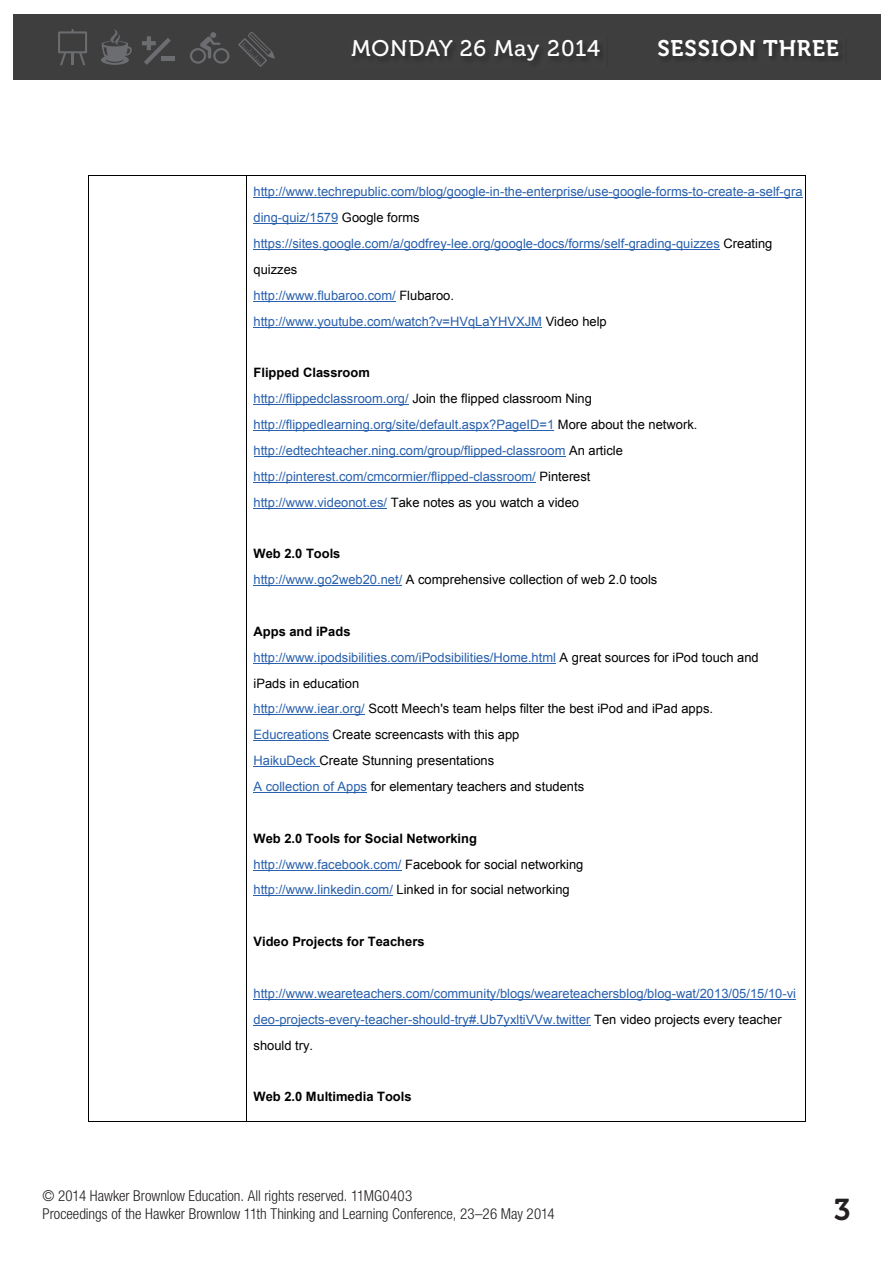
<style>
.page{position:relative;width:893px;height:1263px;background:#fff}
.page>*{position:absolute;margin:0;border:0;box-sizing:border-box;transform-origin:0 0}
.t1{font:30px "Museo 700";color:#231f20}
.t2{font:22.5px "Museo 500";letter-spacing:.04em;color:#fff}
.t3{font:22.5px "Museo 700";letter-spacing:.04em;color:#fff}
.t4{font:300 condensed 15px/18px "Helvetica Neue LT Std";color:#231f20}
.t5{font:12.9px/25.8px "Arial";color:#2860ad}
.t6{font:12.9px/25.8px "Arial";color:#000001}
.t7{font:700 12.9px "Arial";color:#000001}
.s1{color:#000001}
.s2{font-weight:700;color:#000001}
.s3{font-weight:700}
.s4{color:#2860ad}
</style>
<div class="page">
<div style="left:13px;top:14px;width:867px;height:65px;background:#3e3e3f"></div>
<svg style="left:238px;top:32px;width:37px;height:35px"></svg>
<svg style="left:101px;top:29px;width:31px;height:36px"></svg>
<svg style="left:190px;top:32px;width:39px;height:32px"></svg>
<hr style="left:161px;top:57px;width:14px;height:4px;background:#6c6d70">
<svg style="left:142px;top:36px;width:29px;height:29px"></svg>
<svg style="left:58px;top:29px;width:29px;height:36px"></svg>
<hr style="left:246px;top:175px;width:559px;height:1px;background:#000001">
<hr style="left:246px;top:1121px;width:559px;height:1px;background:#000001">
<hr style="left:804px;top:175px;width:1px;height:947px;background:#000001">
<hr style="left:88px;top:175px;width:159px;height:1px;background:#000001">
<hr style="left:88px;top:1121px;width:159px;height:1px;background:#000001">
<hr style="left:88px;top:175px;width:1px;height:947px;background:#000001">
<hr style="left:246px;top:175px;width:1px;height:947px;background:#000001">
<hr style="left:254px;top:197px;width:549px;height:1px;background:#2860ad">
<hr style="left:254px;top:223px;width:84px;height:1px;background:#2860ad">
<hr style="left:254px;top:249px;width:466px;height:1px;background:#2860ad">
<hr style="left:254px;top:301px;width:142px;height:1px;background:#2860ad">
<hr style="left:254px;top:326px;width:288px;height:1px;background:#2860ad">
<hr style="left:254px;top:404px;width:155px;height:1px;background:#2860ad">
<hr style="left:254px;top:430px;width:300px;height:1px;background:#2860ad">
<hr style="left:254px;top:456px;width:311px;height:1px;background:#2860ad">
<hr style="left:254px;top:482px;width:282px;height:1px;background:#2860ad">
<hr style="left:254px;top:507px;width:133px;height:1px;background:#2860ad">
<hr style="left:254px;top:585px;width:148px;height:1px;background:#2860ad">
<hr style="left:254px;top:663px;width:302px;height:1px;background:#2860ad">
<hr style="left:254px;top:714px;width:111px;height:1px;background:#2860ad">
<hr style="left:254px;top:740px;width:75px;height:1px;background:#2860ad">
<hr style="left:254px;top:766px;width:66px;height:1px;background:#2860ad">
<hr style="left:254px;top:792px;width:113px;height:1px;background:#2860ad">
<hr style="left:254px;top:869px;width:148px;height:1px;background:#2860ad">
<hr style="left:254px;top:895px;width:139px;height:1px;background:#2860ad">
<hr style="left:254px;top:999px;width:542px;height:1px;background:#2860ad">
<hr style="left:254px;top:1025px;width:337px;height:1px;background:#2860ad">
<h2 class="t2" style="left:351px;top:40px;width:250px">MONDAY 26 May 2014</h2>
<h2 class="t3" style="left:657px;top:40px;width:183px">SESSION THREE</h2>
<p class="t5" style="left:254px;top:179px;width:550px">http://www.techrepublic.com/blog/google-in-the-enterprise/use-google-forms-to-create-a-self-gra ding-quiz/1579 <span class="s1">Google forms </span>https://sites.google.com/a/godfrey-lee.org/google-docs/forms/self-grading-quizzes <span class="s1">Creating quizzes<br></span>http://www.flubaroo.com/ <span class="s1">Flubaroo.<br></span>http://www.youtube.com/watch?v=HVqLaYHVXJM <span class="s1">Video help</span></p>
<p class="t5" style="left:254px;top:360px;width:445px"><span class="s2">Flipped Classroom<br></span>http://flippedclassroom.org/ <span class="s1">Join the flipped classroom Ning </span>http://flippedlearning.org/site/default.aspx?PageID=1 <span class="s1">More about the network. </span>http://edtechteacher.ning.com/group/flipped-classroom <span class="s1">An article </span>http://pinterest.com/cmcormier/flipped-classroom/ <span class="s1">Pinterest </span>http://www.videonot.es/ <span class="s1">Take notes as you watch a video</span></p>
<p class="t6" style="left:254px;top:541px;width:405px"><span class="s3">Web 2.0 Tools<br></span><span class="s4">http://www.go2web20.net/</span> A comprehensive collection of web 2.0 tools</p>
<p class="t6" style="left:254px;top:618px;width:507px"><span class="s3">Apps and iPads<br></span><span class="s4">http://www.ipodsibilities.com/iPodsibilities/Home.html</span> A great sources for iPod touch and iPads in education<br><span class="s4">http://www.iear.org/</span> Scott Meech's team helps filter the best iPod and iPad apps.<br><span class="s4">Educreations</span> Create screencasts with this app<br><span class="s4">HaikuDeck</span> Create Stunning presentations<br><span class="s4">A collection of Apps</span> for elementary teachers and students</p>
<p class="t6" style="left:254px;top:825px;width:331px"><span class="s3">Web 2.0 Tools for Social Networking </span><span class="s4">http://www.facebook.com/</span> Facebook for social networking <span class="s4">http://www.linkedin.com/</span> Linked in for social networking</p>
<p class="t7" style="left:254px;top:933px;width:173px">Video Projects for Teachers</p>
<p class="t5" style="left:254px;top:980px;width:544px">http://www.weareteachers.com/community/blogs/weareteachersblog/blog-wat/2013/05/15/10-vi deo-projects-every-teacher-should-try#.Ub7yxltiVVw.twitter <span class="s1">Ten video projects every teacher should try.</span></p>
<p class="t7" style="left:254px;top:1088px;width:160px">Web 2.0 Multimedia Tools</p>
<p class="t4" style="left:43px;top:1188px;width:514px">© 2014 Hawker Brownlow Education. All rights reserved. 11MG0403<br>Proceedings of the Hawker Brownlow 11th Thinking and Learning Conference, 23–26 May 2014</p>
<h1 class="t1" style="left:834px;top:1199px;width:18px">3</h1>
</div>
